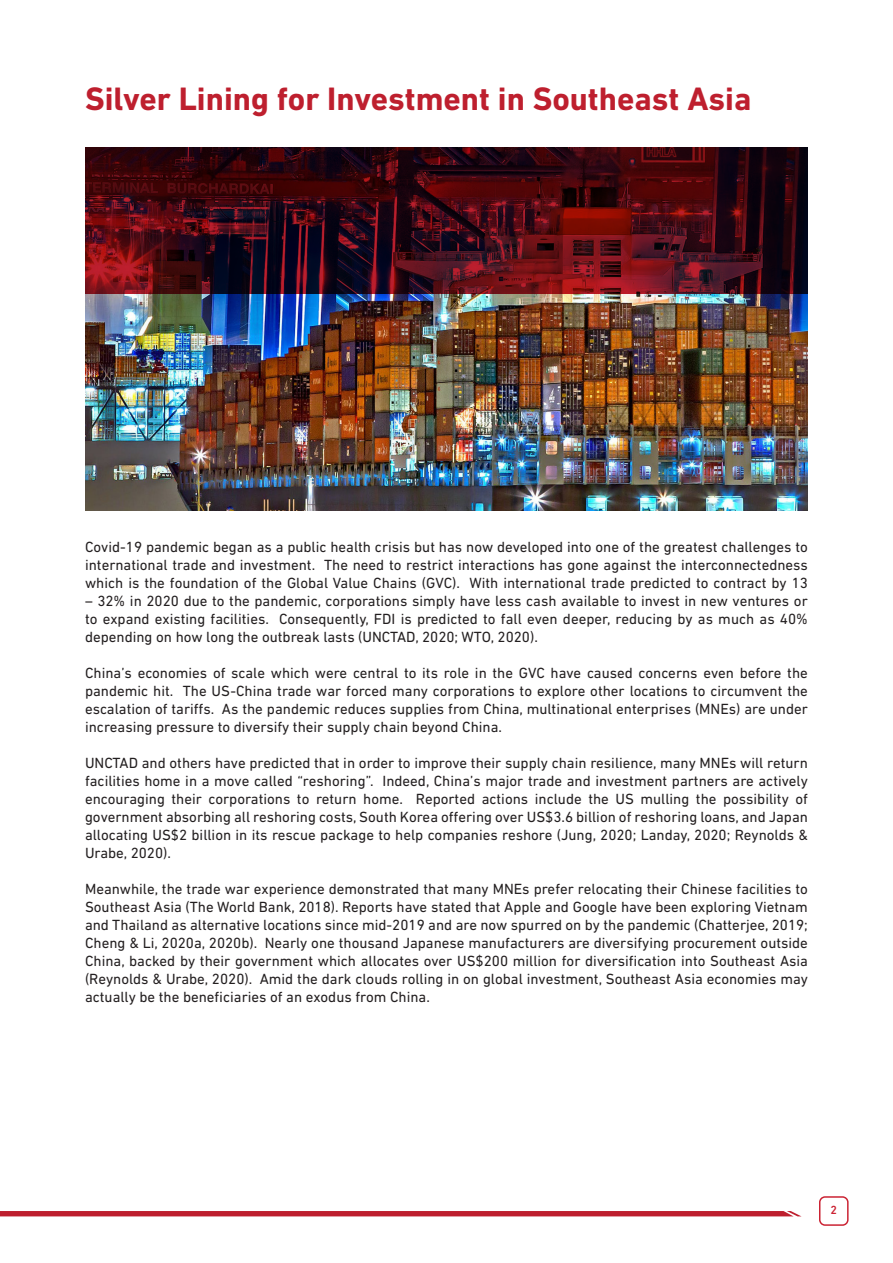
<style>
.page{position:relative;width:893px;height:1263px;background:#fff}
.page>*{position:absolute;margin:0;border:0;box-sizing:border-box;transform-origin:0 0}
.t1{font:700 33px "DIN Next LT Pro";color:#be1f2e}
.t2{font:15px/18px "DIN Next LT Pro";color:#231f20;text-align:justify}
.t3{font:500 12px "DIN Next LT Pro";color:#cb2333}
</style>
<div class="page">
<div style="left:819px;top:1196px;width:30px;height:30px;border:2px solid #cb2333;border-radius:5px"></div>
<div style="left:0;top:1211px;width:801px;height:5px;background:#be1f2e"></div>
<img style="left:85px;top:294px;width:723px;height:217px">
<svg style="left:85px;top:147px;width:723px;height:147px;background:#3f0913"></svg>
<p class="t1" style="left:85px;top:79px;width:668px">Silver Lining for Investment in Southeast Asia</p>
<p class="t2" style="left:85px;top:538px;width:724px">Covid-19 pandemic began as a public health crisis but has now developed into one of the greatest challenges to international trade and investment. The need to restrict interactions has gone against the interconnectedness which is the foundation of the Global Value Chains (GVC). With international trade predicted to contract by 13</p>
<p class="t2" style="left:85px;top:592px;width:724px">– 32% in 2020 due to the pandemic, corporations simply have less cash available to invest in new ventures or to expand existing facilities. Consequently, FDI is predicted to fall even deeper, reducing by as much as 40% depending on how long the outbreak lasts (UNCTAD, 2020; WTO, 2020).</p>
<p class="t2" style="left:85px;top:664px;width:724px">China’s economies of scale which were central to its role in the GVC have caused concerns even before the pandemic hit. The US-China trade war forced many corporations to explore other locations to circumvent the escalation of tariffs. As the pandemic reduces supplies from China, multinational enterprises (MNEs) are under increasing pressure to diversify their supply chain beyond China.</p>
<p class="t2" style="left:85px;top:754px;width:724px">UNCTAD and others have predicted that in order to improve their supply chain resilience, many MNEs will return facilities home in a move called “reshoring”. Indeed, China’s major trade and investment partners are actively encouraging their corporations to return home. Reported actions include the US mulling the possibility of government absorbing all reshoring costs, South Korea offering over US$3.6 billion of reshoring loans, and Japan allocating US$2 billion in its rescue package to help companies reshore (Jung, 2020; Landay, 2020; Reynolds &amp; Urabe, 2020).</p>
<p class="t2" style="left:85px;top:880px;width:724px">Meanwhile, the trade war experience demonstrated that many MNEs prefer relocating their Chinese facilities to Southeast Asia (The World Bank, 2018). Reports have stated that Apple and Google have been exploring Vietnam and Thailand as alternative locations since mid-2019 and are now spurred on by the pandemic (Chatterjee, 2019; Cheng &amp; Li, 2020a, 2020b). Nearly one thousand Japanese manufacturers are diversifying procurement outside China, backed by their government which allocates over US$200 million for diversification into Southeast Asia (Reynolds &amp; Urabe, 2020). Amid the dark clouds rolling in on global investment, Southeast Asia economies may actually be the beneficiaries of an exodus from China.</p>
<p class="t3" style="left:830px;top:1203px;width:8px">2</p>
</div>
